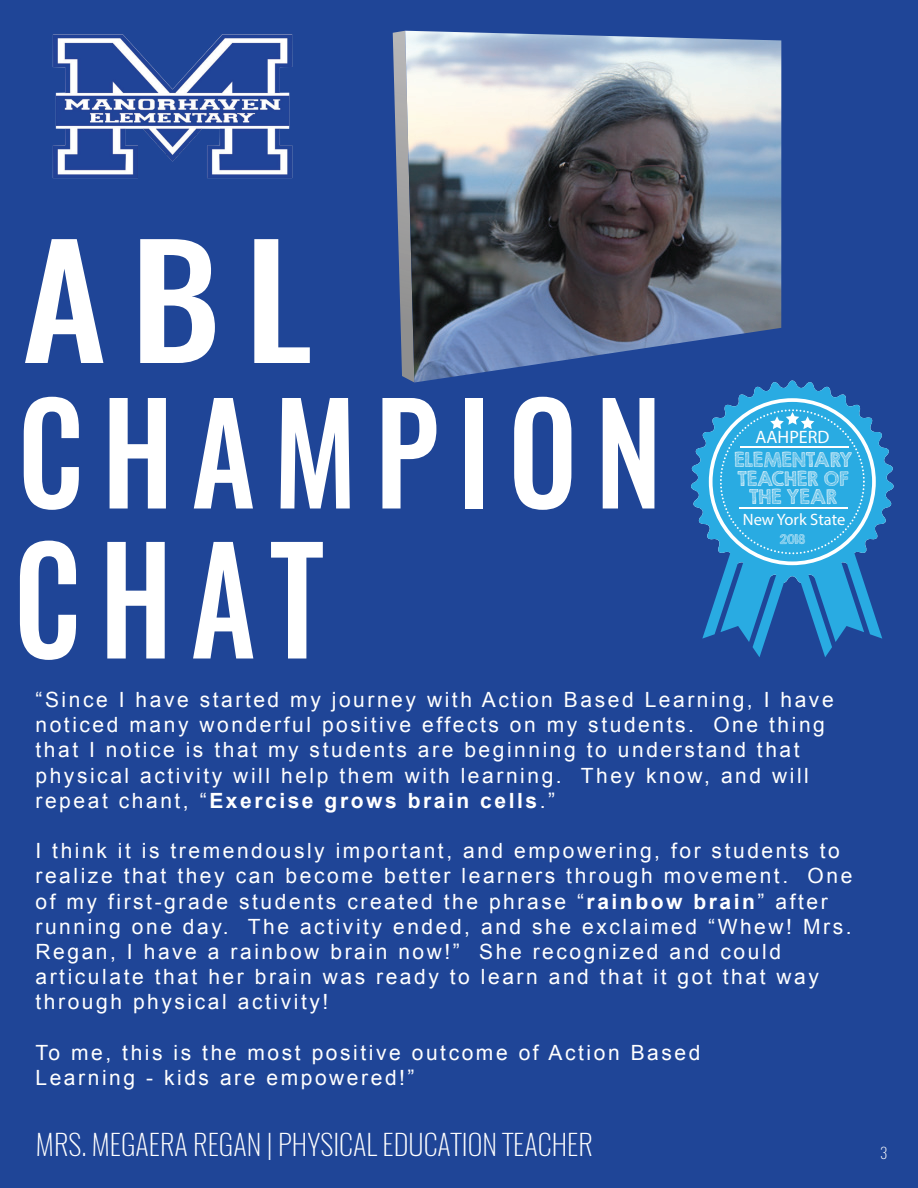
<style>
.page{position:relative;width:918px;height:1188px;background:#1f4597}
.page>*{position:absolute;margin:0;border:0;box-sizing:border-box;transform-origin:0 0}
.t1{font:500 153px "Oswald";color:#fff;scale:1.06 1}
.t2{font:500 144px "Oswald";color:#fff;scale:.87 1}
.t3{font:500 136.5px "Oswald";letter-spacing:.145em;color:#fff;scale:.9 1}
.t4{font:200 28.5px "Oswald";color:#fff}
.t5{font:21px/25.2px "Arial";letter-spacing:.12em;color:#fff}
.t6{font:18px/18px "KG Second Chances Sketch";color:#fff;text-align:center}
.t7{font:18px "Myriad Pro";color:#fff}
.t8{font:16.5px "Myriad Pro";color:#fff}
.t9{font:200 15px "Oswald";color:#fff}
.t10{font:12px "KG Second Chances Sketch";color:#fff}
.s1{font-weight:700}
</style>
<div class="page">
<svg style="left:393px;top:31px;width:12px;height:347px"></svg>
<img style="left:405px;top:31px;width:376px;height:351px">
<img style="left:52px;top:34px;width:241px;height:145px">
<svg style="left:690px;top:379px;width:204px;height:278px"></svg>
<hr style="left:740px;top:446px;width:109px;height:2px;background:#fff">
<hr style="left:739px;top:507px;width:108px;height:2px;background:#fff">
<h1 class="t1" style="left:22px;top:194px;width:276px">ABL</h1>
<h3 class="t3" style="left:18px;top:358px;width:717px">CHAMPION</h3>
<h2 class="t2" style="left:14px;top:499px;width:357px">CHAT</h2>
<p class="t7" style="left:756px;top:426px;width:75px">AAHPERD</p>
<p class="t6" style="left:735px;top:450px;width:120px">ELEMENTARY</p>
<p class="t6" style="left:737px;top:469px;width:113px">TEACHER OF<br>THE YEAR</p>
<p class="t10" style="left:780px;top:531px;width:27px">2018</p>
<p class="t8" style="left:743px;top:510px;width:104px">New York State</p>
<p class="t5" style="left:35px;top:687px;width:800px">“Since I have started my journey with Action Based Learning, I have noticed many wonderful positive effects on my students. One thing that I notice is that my students are beginning to understand that physical activity will help them with learning. They know, and will repeat chant, “<span class="s1">Exercise grows brain cells</span>.”</p>
<p class="t5" style="left:35px;top:838px;width:818px">I think it is tremendously important, and empowering, for students to realize that they can become better learners through movement. One of my first-grade students created the phrase “<span class="s1">rainbow brain</span>” after running one day. The activity ended, and she exclaimed “Whew! Mrs.<br>Regan, I have a rainbow brain now!” She recognized and could articulate that her brain was ready to learn and that it got that way through physical activity!</p>
<p class="t5" style="left:35px;top:1040px;width:666px">To me, this is the most positive outcome of Action Based<br>Learning - kids are empowered!”</p>
<h3 class="t4" style="left:36px;top:1125px;width:558px">MRS. MEGAERA REGAN | PHYSICAL EDUCATION TEACHER</h3>
<p class="t9" style="left:880px;top:1143px;width:9px">3</p>
</div>
